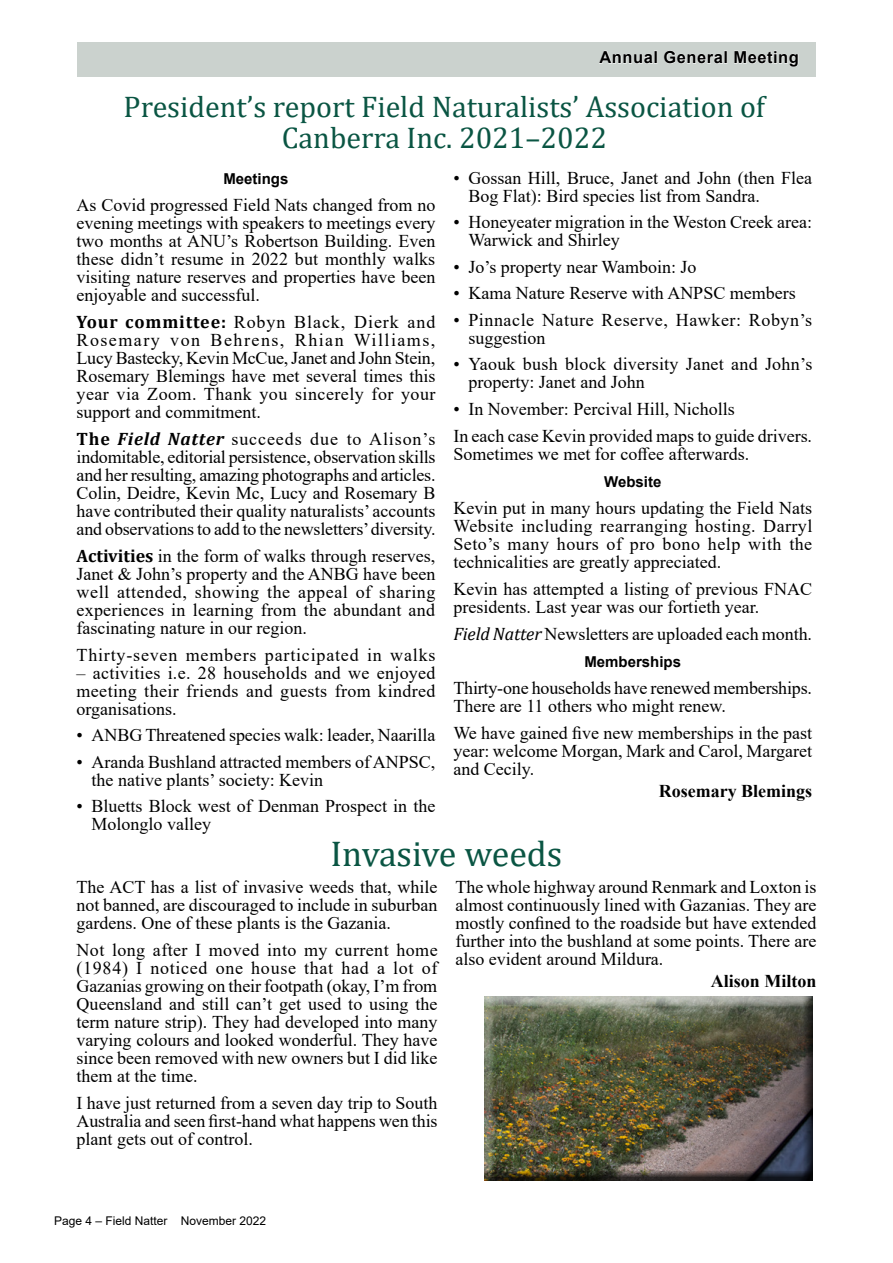
<style>
.page{position:relative;width:893px;height:1263px;background:#fff}
.page>*{position:absolute;margin:0;border:0;box-sizing:border-box;transform-origin:0 0}
.t1{font:36px "Cambria";color:#0a5543}
.t2{font:30px/31.5px "Cambria";color:#0a5543;text-align:center}
.t3{font:18px/18px "Times New Roman";color:#000;text-align:justify}
.t4{font:18px/18px "Times New Roman";letter-spacing:.03em;color:#000}
.t5{font:18px "Times New Roman";letter-spacing:.045em;color:#000}
.t6{font:700 18px "Times New Roman";color:#000}
.t7{font:700 16.5px "Arial";letter-spacing:.03em;color:#000}
.t8{font:700 15px "Arial";color:#000}
.t9{font:12px "Arial";color:#000}
.s1{font-family:"Cambria";font-weight:700}
.s2{font-family:"Cambria";font-weight:700;font-style:italic}
.s3{font-family:"Cambria";font-style:italic}
</style>
<div class="page">
<div style="left:77px;top:43px;width:739px;height:34px;background:#cbd2ce"></div>
<div style="left:479px;top:990px;width:344px;height:192px;background:#000;opacity:.75"></div>
<svg style="left:599px;top:50px;width:58px;height:14px"></svg>
<svg style="left:664px;top:50px;width:63px;height:14px"></svg>
<svg style="left:734px;top:50px;width:65px;height:17px"></svg>
<p class="t7" style="left:600px;top:46px;width:201px">Annual General Meeting</p>
<h2 class="t2" style="left:124px;top:91px;width:643px">President’s report Field Naturalists’ Association of<br>Canberra Inc. 2021–2022</h2>
<p class="t8" style="left:223px;top:168px;width:67px">Meetings</p>
<p class="t3" style="left:77px;top:195px;width:360px">As Covid progressed Field Nats changed from no evening meetings with speakers to meetings every two months at ANU’s Robertson Building. Even these didn’t resume in 2022 but monthly walks visiting nature reserves and properties have been enjoyable and successful.</p>
<p class="t3" style="left:77px;top:312px;width:361px"><span class="s1">Your committee:</span> Robyn Black, Dierk and Rosemary von Behrens, Rhian Williams, Lucy Bastecky, Kevin McCue, Janet and John Stein, Rosemary Blemings have met several times this year via Zoom. Thank you sincerely for your support and commitment.</p>
<p class="t3" style="left:77px;top:429px;width:361px"><span class="s1">The</span> <span class="s2">Field Natter</span> succeeds due to Alison’s indomitable, editorial persistence, observation skills and her resulting, amazing photographs and articles.<br>Colin, Deidre, Kevin Mc, Lucy and Rosemary B have contributed their quality naturalists’ accounts and observations to add to the newsletters’ diversity.</p>
<p class="t3" style="left:77px;top:546px;width:360px"><span class="s1">Activities</span> in the form of walks through reserves, Janet &amp; John’s property and the ANBG have been well attended, showing the appeal of sharing experiences in learning from the abundant and fascinating nature in our region.</p>
<p class="t5" style="left:77px;top:642px;width:360px">Thirty-seven members participated in walks</p>
<p class="t3" style="left:77px;top:663px;width:360px">– activities i.e. 28 households and we enjoyed meeting their friends and guests from kindred organisations.</p>
<p class="t3" style="left:77px;top:726px;width:360px">• ANBG Threatened species walk: leader, Naarilla</p>
<p class="t3" style="left:92px;top:752px;width:345px;text-indent:-15px">• Aranda Bushland attracted members of ANPSC, the native plants’ society: Kevin</p>
<p class="t3" style="left:92px;top:797px;width:345px;text-indent:-15px">• Bluetts Block west of Denman Prospect in the<br>Molonglo valley</p>
<p class="t3" style="left:468px;top:168px;width:345px;text-indent:-15px">• Gossan Hill, Bruce, Janet and John (then Flea<br>Bog Flat): Bird species list from Sandra.</p>
<p class="t3" style="left:468px;top:213px;width:345px;text-indent:-15px">• Honeyeater migration in the Weston Creek area:<br>Warwick and Shirley</p>
<p class="t3" style="left:453px;top:257px;width:245px">• Jo’s property near Wamboin: Jo</p>
<p class="t3" style="left:453px;top:284px;width:344px">• Kama Nature Reserve with ANPSC members</p>
<p class="t4" style="left:468px;top:310px;width:345px;text-indent:-15px">• Pinnacle Nature Reserve, Hawker: Robyn’s suggestion</p>
<p class="t3" style="left:468px;top:355px;width:345px;text-indent:-15px">• Yaouk bush block diversity Janet and John’s property: Janet and John</p>
<p class="t3" style="left:453px;top:395px;width:360px;line-height:27px">• In November: Percival Hill, Nicholls<br>In each case Kevin provided maps to guide drivers.</p>
<p class="t3" style="left:453px;top:444px;width:297px">Sometimes we met for coffee afterwards.</p>
<p class="t8" style="left:604px;top:471px;width:59px">Website</p>
<p class="t3" style="left:453px;top:498px;width:361px">Kevin put in many hours updating the Field Nats Website including rearranging hosting. Darryl Seto’s many hours of pro bono help with the technicalities are greatly appreciated.</p>
<p class="t3" style="left:453px;top:579px;width:360px">Kevin has attempted a listing of previous FNAC presidents. Last year was our fortieth year.</p>
<p class="t3" style="left:453px;top:624px;width:360px"><span class="s3">Field Natter</span> Newsletters are uploaded each month.</p>
<p class="t8" style="left:584px;top:651px;width:98px">Memberships</p>
<p class="t3" style="left:453px;top:678px;width:360px">Thirty-one households have renewed memberships.<br>There are 11 others who might renew.</p>
<p class="t3" style="left:453px;top:723px;width:360px">We have gained five new memberships in the past year: welcome Morgan, Mark and Carol, Margaret and Cecily.</p>
<p class="t6" style="left:659px;top:777px;width:155px">Rosemary Blemings</p>
<h1 class="t1" style="left:331px;top:833px;width:233px">Invasive weeds</h1>
<p class="t3" style="left:77px;top:878px;width:362px">The ACT has a list of invasive weeds that, while not banned, are discouraged to include in suburban gardens. One of these plants is the Gazania.</p>
<p class="t3" style="left:77px;top:941px;width:363px">Not long after I moved into my current home (1984) I noticed one house that had a lot of Gazanias growing on their footpath (okay, I’m from Queensland and still can’t get used to using the term nature strip). They had developed into many varying colours and looked wonderful. They have since been removed with new owners but I did like them at the time.</p>
<p class="t3" style="left:77px;top:1094px;width:363px">I have just returned from a seven day trip to South Australia and seen first-hand what happens wen this plant gets out of control.</p>
<p class="t3" style="left:455px;top:878px;width:363px">The whole highway around Renmark and Loxton is almost continuously lined with Gazanias. They are mostly confined to the roadside but have extended further into the bushland at some points. There are also evident around Mildura.</p>
<p class="t6" style="left:711px;top:968px;width:107px">Alison Milton</p>
<p class="t9" style="left:54px;top:1212px;width:214px">Page 4 – Field Natter November 2022</p>
</div>
